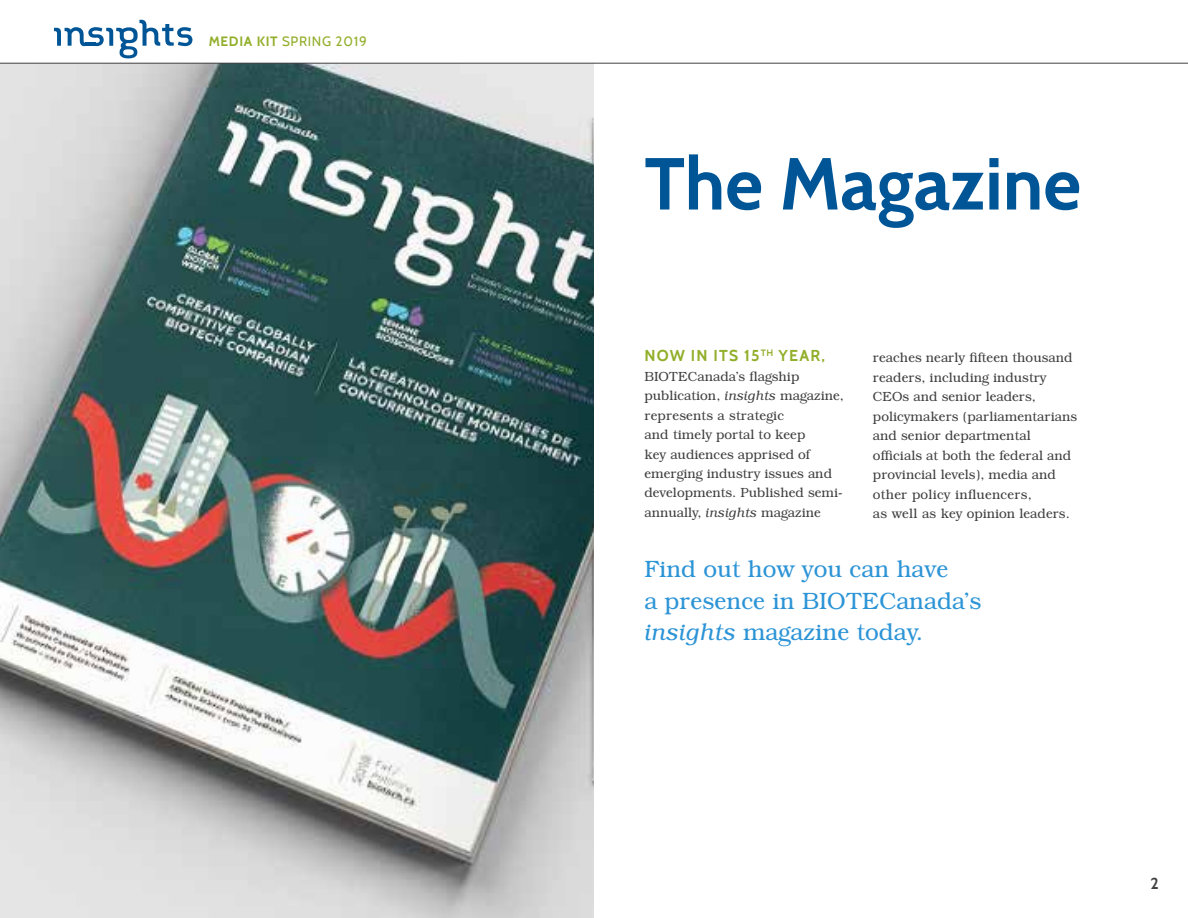
<style>
.page{position:relative;width:1188px;height:918px;background:#fff}
.page>*{position:absolute;margin:0;border:0;box-sizing:border-box;transform-origin:0 0}
.t1{font:700 73.5px "Cabin";color:#005596}
.t2{font:300 24px/31.5px "Bookman IT Cby BT";color:#2c94d6}
.t3{font:700 15.75px "Cabin";letter-spacing:.075em;color:#92af2b}
.t4{font:700 15.75px "Cabin";color:#414042}
.t5{font:300 13.5px/19.5px "Bookman IT Cby BT";color:#414042}
.t6{font:13.5px "Cabin";letter-spacing:.05em;color:#92af2b}
.s1{font-weight:700}
.s2{font-style:italic}
</style>
<div class="page">
<svg style="left:54px;top:20px;width:138px;height:38px"></svg>
<img style="left:0;top:64px;width:594px;height:854px">
<hr style="left:0;top:63px;width:1188px;height:1px;background:#414042">
<p class="t6" style="left:209px;top:33px;width:160px"><span class="s1">MEDIA KIT</span> SPRING 2019</p>
<h1 class="t1" style="left:644px;top:139px;width:438px">The Magazine</h1>
<p class="t3" style="left:644px;top:346px;width:182px">NOW IN ITS 15<sup>TH</sup> YEAR,</p>
<p class="t5" style="left:644px;top:366px;width:201px">BIOTECanada’s flagship publication, <span class="s2">insights</span> magazine, represents a strategic<br>and timely portal to keep<br>key audiences apprised of emerging industry issues and developments. Published semi&shy;annually, <span class="s2">insights</span> magazine</p>
<p class="t5" style="left:873px;top:348px;width:206px">reaches nearly fifteen thousand readers, including industry<br>CEOs and senior leaders, policymakers (parliamentarians and senior departmental officials at both the federal and provincial levels), media and other policy influencers,<br>as well as key opinion leaders.</p>
<h2 class="t2" style="left:644px;top:553px;width:339px">Find out how you can have<br>a presence in BIOTECanada’s <span class="s2">insights</span> magazine today.</h2>
<p class="t4" style="left:1151px;top:874px;width:10px">2</p>
</div>
